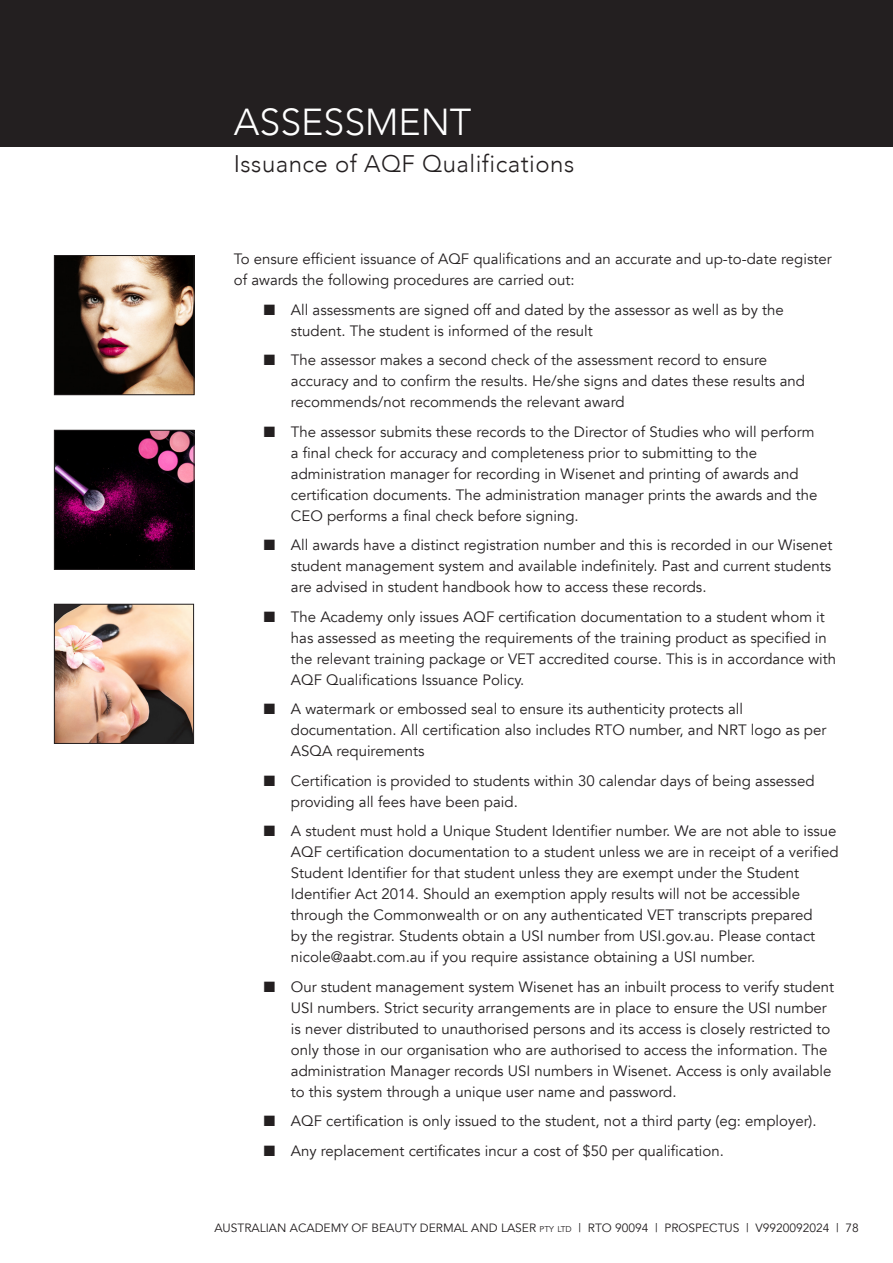
<style>
.page{position:relative;width:893px;height:1263px;background:#fff}
.page>*{position:absolute;margin:0;border:0;box-sizing:border-box;transform-origin:0 0}
.Heading_Top_of_Page{font:300 37.5px "Avenir";color:#fff}
.TOC_-_Subheading_Top_of_Page{font:300 24px "Avenir";letter-spacing:.02em;color:#231f20}
.t1{font:15px/21px "Avenir";color:#231f20}
.t2{font:12px "Avenir";color:#231f20}
.s1{font-size:8.4px}
</style>
<div class="page">
<div style="left:0;top:0;width:893px;height:146px;background:#231f20"></div>
<img style="left:56px;top:432px;width:136px;height:136px">
<div style="left:54px;top:430px;width:140px;height:140px;border:1px solid #231f20"></div>
<img style="left:56px;top:257px;width:136px;height:136px">
<div style="left:54px;top:255px;width:140px;height:140px;border:1px solid #231f20"></div>
<img style="left:56px;top:606px;width:136px;height:136px">
<div style="left:54px;top:604px;width:140px;height:140px;border:1px solid #231f20"></div>
<p class="Heading_Top_of_Page" style="left:234px;top:100px;width:239px">ASSESSMENT</p>
<p class="TOC_-_Subheading_Top_of_Page" style="left:234px;top:150px;width:342px">Issuance of AQF Qualifications</p>
<p class="t1" style="left:234px;top:249px;width:599px">To ensure efficient issuance of AQF qualifications and an accurate and up-to-date register of awards the following procedures are carried out:</p>
<p class="t1" style="left:291px;top:299px;width:494px;text-indent:-27px">■ All assessments are signed off and dated by the assessor as well as by the student. The student is informed of the result</p>
<p class="t1" style="left:291px;top:350px;width:516px;text-indent:-27px">■ The assessor makes a second check of the assessment record to ensure accuracy and to confirm the results. He/she signs and dates these results and recommends/not recommends the relevant award</p>
<p class="t1" style="left:291px;top:421px;width:528px;text-indent:-27px">■ The assessor submits these records to the Director of Studies who will perform a final check for accuracy and completeness prior to submitting to the administration manager for recording in Wisenet and printing of awards and certification documents. The administration manager prints the awards and the CEO performs a final check before signing.</p>
<p class="t1" style="left:291px;top:535px;width:543px;text-align:justify;text-indent:-27px">■ All awards have a distinct registration number and this is recorded in our Wisenet student management system and available indefinitely. Past and current students are advised in student handbook how to access these records.</p>
<p class="t1" style="left:291px;top:606px;width:547px;text-indent:-27px">■ The Academy only issues AQF certification documentation to a student whom it has assessed as meeting the requirements of the training product as specified in the relevant training package or VET accredited course. This is in accordance with AQF Qualifications Issuance Policy.</p>
<p class="t1" style="left:291px;top:699px;width:537px;text-indent:-27px">■ A watermark or embossed seal to ensure its authenticity protects all documentation. All certification also includes RTO number, and NRT logo as per<br>ASQA requirements</p>
<p class="t1" style="left:291px;top:770px;width:525px;text-indent:-27px">■ Certification is provided to students within 30 calendar days of being assessed providing all fees have been paid.</p>
<p class="t1" style="left:291px;top:821px;width:549px;text-indent:-27px">■ A student must hold a Unique Student Identifier number. We are not able to issue AQF certification documentation to a student unless we are in receipt of a verified Student Identifier for that student unless they are exempt under the Student Identifier Act 2014. Should an exemption apply results will not be accessible through the Commonwealth or on any authenticated VET transcripts prepared<br>by the registrar. Students obtain a USI number from USI.gov.au. Please contact nicole@aabt.com.au if you require assistance obtaining a USI number.</p>
<p class="t1" style="left:291px;top:976px;width:545px;text-indent:-27px">■ Our student management system Wisenet has an inbuilt process to verify student USI numbers. Strict security arrangements are in place to ensure the USI number is never distributed to unauthorised persons and its access is closely restricted to only those in our organisation who are authorised to access the information. The administration Manager records USI numbers in Wisenet. Access is only available to this system through a unique user name and password.</p>
<p class="t1" style="left:264px;top:1111px;width:554px">■ AQF certification is only issued to the student, not a third party (eg: employer).</p>
<p class="t1" style="left:264px;top:1140px;width:462px">■ Any replacement certificates incur a cost of $50 per qualification.</p>
<p class="t2" style="left:214px;top:1221px;width:646px">AUSTRALIAN ACADEMY OF BEAUTY DERMAL AND LASER <span class="s1">pty ltd</span> | RTO 90094 | PROSPECTUS | V9920092024 | 78</p>
</div>
